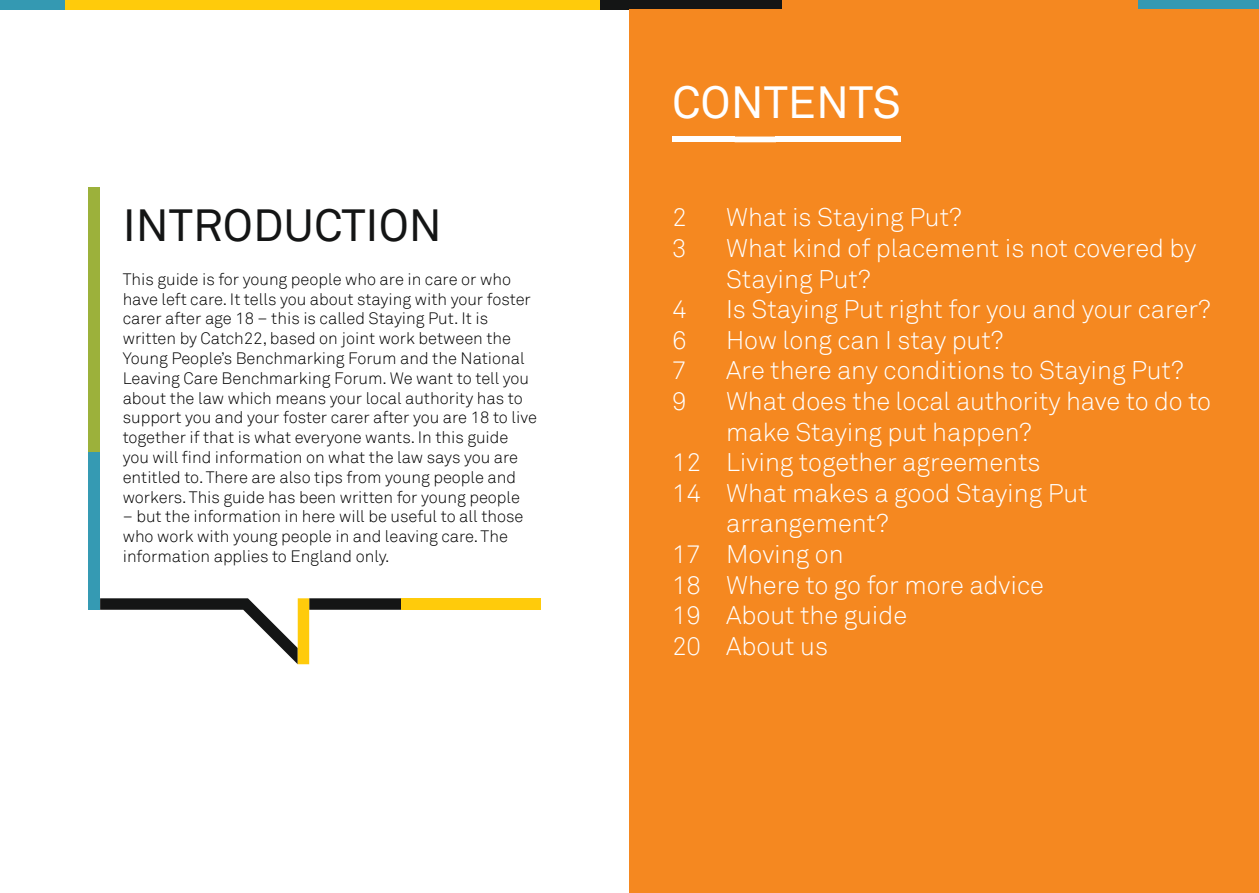
<style>
.page{position:relative;width:1259px;height:893px;background:#fff}
.page>*{position:absolute;margin:0;border:0;box-sizing:border-box;transform-origin:0 0}
.t1{font:45px "Akkurat";color:#141515}
.t2{font:45px "Akkurat";color:#fff}
.t3{font:300 25.5px/30.6px "Akkurat";color:#fff}
.t4{font:300 16.5px/19.8px "Akkurat";color:#000}
</style>
<div class="page">
<div style="left:780px;top:0;width:374px;height:10px;background:#f58820"></div>
<div style="left:598px;top:0;width:184px;height:10px;background:#141515"></div>
<div style="left:65px;top:0;width:535px;height:10px;background:#ffcb0b"></div>
<div style="left:0;top:0;width:65px;height:10px;background:#3499b2"></div>
<div style="left:1137px;top:0;width:122px;height:10px;background:#3499b2"></div>
<div style="left:401px;top:598px;width:140px;height:12px;background:#ffcb0b"></div>
<svg style="left:100px;top:598px;width:301px;height:66px"></svg>
<div style="left:89px;top:445px;width:11px;height:165px;background:#359ab3"></div>
<div style="left:89px;top:187px;width:11px;height:265px;background:#9cb13b"></div>
<div style="left:629px;top:10px;width:630px;height:883px;background:#f58820"></div>
<svg style="left:734px;top:137px;width:42px;height:5px"></svg>
<div style="left:672px;top:137px;width:62px;height:5px;background:#fff"></div>
<div style="left:776px;top:137px;width:41px;height:5px;background:#fff"></div>
<div style="left:817px;top:137px;width:34px;height:5px;background:#fff"></div>
<div style="left:851px;top:137px;width:50px;height:5px;background:#fff"></div>
<h1 class="t1" style="left:123px;top:198px;width:321px">INTRODUCTION</h1>
<p class="t4" style="left:123px;top:269px;width:416px">This guide is for young people who are in care or who have left care. It tells you about staying with your foster carer after age 18 – this is called Staying Put. It is written by Catch22, based on joint work between the Young People’s Benchmarking Forum and the National Leaving Care Benchmarking Forum. We want to tell you about the law which means your local authority has to support you and your foster carer after you are 18 to live together if that is what everyone wants. In this guide you will find information on what the law says you are entitled to. There are also tips from young people and workers. This guide has been written for young people</p>
<p class="t4" style="left:123px;top:507px;width:402px">– but the information in here will be useful to all those who work with young people in and leaving care. The information applies to England only.</p>
<h1 class="t2" style="left:672px;top:75px;width:230px">CONTENTS</h1>
<h2 class="t3" style="left:672px;top:203px;width:16px">2</h2>
<h2 class="t3" style="left:726px;top:203px;width:237px">What is Staying Put?</h2>
<h2 class="t3" style="left:672px;top:233px;width:16px">3</h2>
<h2 class="t3" style="left:726px;top:233px;width:472px">What kind of placement is not covered by<br>Staying Put?</h2>
<h2 class="t3" style="left:672px;top:294px;width:16px">4</h2>
<h2 class="t3" style="left:726px;top:294px;width:486px">Is Staying Put right for you and your carer?</h2>
<h2 class="t3" style="left:672px;top:325px;width:16px">6</h2>
<h2 class="t3" style="left:726px;top:325px;width:279px">How long can I stay put?</h2>
<h2 class="t3" style="left:672px;top:356px;width:16px">7</h2>
<h2 class="t3" style="left:726px;top:356px;width:459px">Are there any conditions to Staying Put?</h2>
<h2 class="t3" style="left:672px;top:386px;width:16px">9</h2>
<h2 class="t3" style="left:726px;top:386px;width:486px">What does the local authority have to do to</h2>
<h2 class="t3" style="left:726px;top:417px;width:307px">make Staying put happen?</h2>
<h2 class="t3" style="left:672px;top:447px;width:370px">12 Living together agreements</h2>
<h2 class="t3" style="left:672px;top:478px;width:417px">14 What makes a good Staying Put</h2>
<h2 class="t3" style="left:726px;top:509px;width:164px">arrangement?</h2>
<h2 class="t3" style="left:672px;top:539px;width:173px">17 Moving on</h2>
<h2 class="t3" style="left:672px;top:570px;width:373px">18 Where to go for more advice</h2>
<h2 class="t3" style="left:672px;top:600px;width:237px">19 About the guide</h2>
<h2 class="t3" style="left:672px;top:631px;width:158px">20 About us</h2>
</div>
